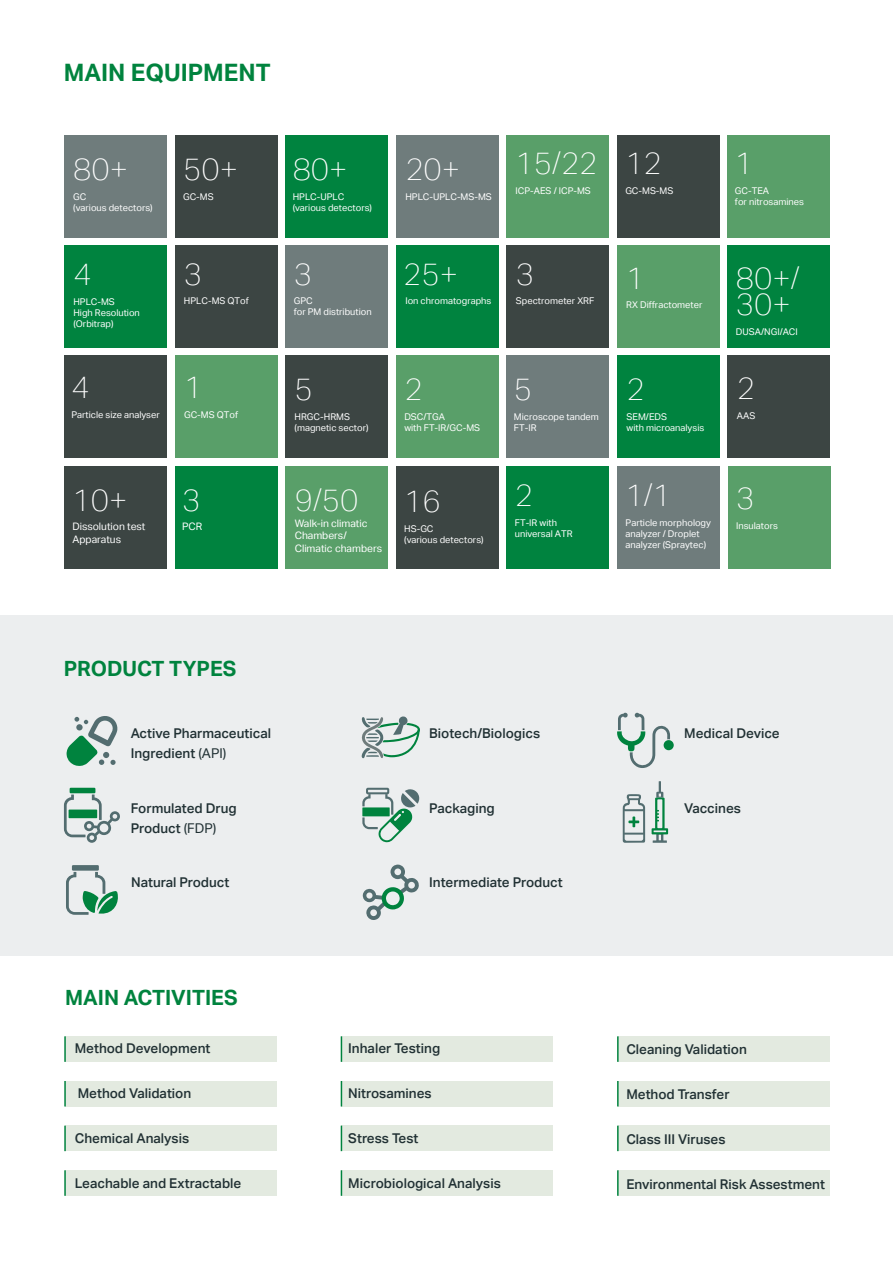
<style>
.page{position:relative;width:893px;height:1263px;background:#fff}
.page>*{position:absolute;margin:0;border:0;box-sizing:border-box;transform-origin:0 0}
.t1{font:100 30.9px/26.1px "Aktiv Grotesk";color:#fff}
.t2{font:700 24px "Aktiv Grotesk";color:#00833e}
.t3{font:700 21px "Aktiv Grotesk";color:#00833e}
.t4{font:500 13.5px/19.5px "Aktiv Grotesk";color:#213134}
.t5{font:10.35px/12.3px "Aktiv Grotesk";color:#fff}
.t6{font:9.3px/11.1px "Aktiv Grotesk";color:#fff}
.s1{font-weight:400}
</style>
<div class="page">
<div style="left:65px;top:1081px;width:211px;height:25px;background:#e3eae0"></div>
<hr style="left:64px;top:1081px;width:2px;height:25px;background:#00833e">
<div style="left:65px;top:1036px;width:211px;height:26px;background:#e3eae0"></div>
<hr style="left:64px;top:1036px;width:2px;height:26px;background:#00833e">
<div style="left:65px;top:1125px;width:211px;height:26px;background:#e3eae0"></div>
<hr style="left:64px;top:1125px;width:2px;height:26px;background:#00833e">
<div style="left:65px;top:1170px;width:211px;height:26px;background:#e3eae0"></div>
<hr style="left:64px;top:1170px;width:2px;height:26px;background:#00833e">
<div style="left:341px;top:1081px;width:212px;height:25px;background:#e3eae0"></div>
<svg style="left:341px;top:1081px;width:1px;height:25px"></svg>
<div style="left:341px;top:1036px;width:212px;height:26px;background:#e3eae0"></div>
<svg style="left:341px;top:1036px;width:1px;height:26px"></svg>
<div style="left:618px;top:1081px;width:211px;height:25px;background:#e3eae0"></div>
<hr style="left:617px;top:1081px;width:2px;height:25px;background:#00833e">
<div style="left:618px;top:1036px;width:211px;height:26px;background:#e3eae0"></div>
<hr style="left:617px;top:1036px;width:2px;height:26px;background:#00833e">
<div style="left:341px;top:1125px;width:212px;height:26px;background:#e3eae0"></div>
<svg style="left:341px;top:1125px;width:1px;height:26px"></svg>
<div style="left:618px;top:1125px;width:211px;height:26px;background:#e3eae0"></div>
<hr style="left:617px;top:1125px;width:2px;height:26px;background:#00833e">
<div style="left:341px;top:1170px;width:212px;height:26px;background:#e3eae0"></div>
<svg style="left:341px;top:1170px;width:1px;height:26px"></svg>
<div style="left:618px;top:1170px;width:211px;height:26px;background:#e3eae0"></div>
<hr style="left:617px;top:1170px;width:2px;height:26px;background:#00833e">
<div style="left:0;top:615px;width:893px;height:341px;background:#eceeef"></div>
<svg style="left:67px;top:716px;width:50px;height:50px"></svg>
<div style="left:70px;top:788px;width:25px;height:5px;background:#00833e"></div>
<svg style="left:64px;top:794px;width:56px;height:49px"></svg>
<div style="left:72px;top:865px;width:27px;height:6px;background:#536d70"></div>
<svg style="left:66px;top:872px;width:52px;height:43px"></svg>
<div style="left:366px;top:788px;width:23px;height:6px;border:2px solid #536d70"></div>
<svg style="left:362px;top:789px;width:57px;height:53px"></svg>
<svg style="left:363px;top:864px;width:56px;height:56px"></svg>
<svg style="left:617px;top:713px;width:57px;height:55px"></svg>
<div style="left:617px;top:245px;width:102px;height:103px;background:#599f69"></div>
<div style="left:728px;top:245px;width:102px;height:103px;background:#00833f"></div>
<div style="left:64px;top:355px;width:103px;height:103px;background:#3c4543"></div>
<div style="left:175px;top:355px;width:102px;height:103px;background:#599f69"></div>
<div style="left:506px;top:135px;width:103px;height:102px;background:#599f69"></div>
<div style="left:617px;top:135px;width:102px;height:102px;background:#3c4543"></div>
<div style="left:728px;top:135px;width:102px;height:102px;background:#599f69"></div>
<div style="left:64px;top:245px;width:103px;height:103px;background:#00833f"></div>
<div style="left:617px;top:355px;width:103px;height:103px;background:#00833f"></div>
<div style="left:285px;top:355px;width:103px;height:103px;background:#3c4543"></div>
<div style="left:396px;top:355px;width:103px;height:103px;background:#599f69"></div>
<div style="left:507px;top:355px;width:102px;height:103px;background:#6f7c7c"></div>
<div style="left:728px;top:355px;width:102px;height:103px;background:#3c4543"></div>
<div style="left:64px;top:466px;width:103px;height:103px;background:#3c4543"></div>
<div style="left:175px;top:466px;width:102px;height:103px;background:#00833f"></div>
<div style="left:285px;top:466px;width:103px;height:103px;background:#599f69"></div>
<div style="left:396px;top:467px;width:103px;height:102px;background:#3c4543"></div>
<div style="left:728px;top:466px;width:102px;height:103px;background:#599f69"></div>
<div style="left:507px;top:467px;width:102px;height:102px;background:#00833f"></div>
<div style="left:617px;top:466px;width:103px;height:103px;background:#6f7c7c"></div>
<div style="left:175px;top:245px;width:102px;height:102px;background:#3c4543"></div>
<div style="left:396px;top:245px;width:103px;height:102px;background:#00833f"></div>
<div style="left:507px;top:245px;width:102px;height:102px;background:#3c4543"></div>
<div style="left:285px;top:245px;width:103px;height:102px;background:#6f7c7c"></div>
<div style="left:175px;top:135px;width:102px;height:102px;background:#3c4543"></div>
<div style="left:285px;top:135px;width:103px;height:102px;background:#00833f"></div>
<div style="left:396px;top:135px;width:103px;height:102px;background:#6f7c7c"></div>
<div style="left:64px;top:135px;width:103px;height:102px;background:#6f7c7c"></div>
<svg style="left:361px;top:716px;width:59px;height:42px"></svg>
<svg style="left:623px;top:794px;width:22px;height:49px"></svg>
<svg style="left:652px;top:781px;width:16px;height:62px"></svg>
<h2 class="t2" style="left:64px;top:59px;width:208px">MAIN EQUIPMENT</h2>
<h1 class="t1" style="left:73px;top:156px;width:56px">80+</h1>
<p class="t6" style="left:73px;top:191px;width:81px">GC<br>(various detectors)</p>
<h1 class="t1" style="left:183px;top:156px;width:56px">50+</h1>
<p class="t6" style="left:183px;top:191px;width:32px">GC-MS</p>
<h1 class="t1" style="left:293px;top:156px;width:56px">80+</h1>
<p class="t6" style="left:293px;top:191px;width:81px">HPLC-UPLC (various detectors)</p>
<h1 class="t1" style="left:405px;top:156px;width:56px">20+</h1>
<p class="t6" style="left:405px;top:191px;width:88px">HPLC-UPLC-MS-MS</p>
<h1 class="t1" style="left:516px;top:151px;width:84px">15/22</h1>
<p class="t6" style="left:516px;top:185px;width:77px">ICP-AES / ICP-MS</p>
<h1 class="t1" style="left:625px;top:151px;width:38px">12</h1>
<p class="t6" style="left:625px;top:185px;width:50px">GC-MS-MS</p>
<h1 class="t1" style="left:735px;top:151px;width:20px">1</h1>
<p class="t6" style="left:735px;top:185px;width:70px">GC-TEA<br>for nitrosamines</p>
<h1 class="t1" style="left:73px;top:261px;width:20px">4</h1>
<p class="t6" style="left:73px;top:296px;width:68px">HPLC-MS<br>High Resolution (Orbitrap)</p>
<h1 class="t1" style="left:184px;top:261px;width:20px">3</h1>
<p class="t6" style="left:184px;top:295px;width:66px">HPLC-MS QTof</p>
<h1 class="t1" style="left:294px;top:261px;width:20px">3</h1>
<h1 class="t1" style="left:516px;top:261px;width:20px">3</h1>
<p class="t6" style="left:294px;top:295px;width:79px">GPC<br>for PM distribution</p>
<h1 class="t1" style="left:403px;top:261px;width:56px">25+</h1>
<p class="t6" style="left:516px;top:295px;width:80px">Spectrometer XRF</p>
<p class="t6" style="left:405px;top:295px;width:87px">Ion chromatographs</p>
<h1 class="t1" style="left:626px;top:265px;width:20px">1</h1>
<p class="t6" style="left:626px;top:299px;width:78px">RX Diffractometer</p>
<h1 class="t1" style="left:736px;top:265px;width:65px">80+/<br>30+</h1>
<p class="t6" style="left:736px;top:326px;width:63px">DUSA/NGI/ACI</p>
<h1 class="t1" style="left:71px;top:374px;width:20px">4</h1>
<h1 class="t1" style="left:184px;top:374px;width:20px">1</h1>
<h1 class="t1" style="left:295px;top:377px;width:20px">5</h1>
<h1 class="t1" style="left:404px;top:377px;width:20px">2</h1>
<h1 class="t1" style="left:514px;top:377px;width:20px">5</h1>
<h1 class="t1" style="left:627px;top:377px;width:20px">2</h1>
<h1 class="t1" style="left:737px;top:376px;width:20px">2</h1>
<p class="t6" style="left:71px;top:409px;width:90px">Particle size analyser</p>
<p class="t6" style="left:184px;top:409px;width:56px">GC-MS QTof</p>
<p class="t6" style="left:295px;top:411px;width:75px">HRGC-HRMS (magnetic sector)</p>
<p class="t6" style="left:404px;top:411px;width:77px">DSC/TGA<br>with FT-IR/GC-MS</p>
<p class="t6" style="left:514px;top:411px;width:86px">Microscope tandem<br>FT-IR</p>
<p class="t6" style="left:627px;top:411px;width:79px">SEM/EDS<br>with microanalysis</p>
<p class="t6" style="left:737px;top:410px;width:20px">AAS</p>
<h1 class="t1" style="left:72px;top:487px;width:56px">10+</h1>
<h1 class="t1" style="left:182px;top:487px;width:20px">3</h1>
<h1 class="t1" style="left:295px;top:487px;width:65px">9/50</h1>
<h1 class="t1" style="left:404px;top:488px;width:38px">16</h1>
<h1 class="t1" style="left:515px;top:482px;width:20px">2</h1>
<h1 class="t1" style="left:625px;top:482px;width:47px">1/1</h1>
<h1 class="t1" style="left:736px;top:486px;width:20px">3</h1>
<p class="t5" style="left:72px;top:521px;width:75px">Dissolution test<br>Apparatus</p>
<p class="t5" style="left:182px;top:521px;width:22px">PCR</p>
<p class="t5" style="left:295px;top:517px;width:89px">Walk-in climatic<br>Chambers/<br>Climatic chambers</p>
<p class="t6" style="left:404px;top:523px;width:81px">HS-GC<br>(various detectors)</p>
<p class="t6" style="left:515px;top:517px;width:59px">FT-IR with universal ATR</p>
<p class="t6" style="left:625px;top:517px;width:87px">Particle morphology analyzer / Droplet analyzer (Spraytec)</p>
<p class="t6" style="left:736px;top:520px;width:43px">Insulators</p>
<h3 class="t3" style="left:64px;top:657px;width:174px">PRODUCT TYPES</h3>
<h3 class="t4" style="left:131px;top:724px;width:142px">Active Pharmaceutical<br>Ingredient <span class="s1">(API)</span></h3>
<h3 class="t4" style="left:429px;top:724px;width:112px">Biotech/Biologics</h3>
<h3 class="t4" style="left:131px;top:799px;width:108px">Formulated Drug<br>Product <span class="s1">(FDP)</span></h3>
<h3 class="t4" style="left:131px;top:873px;width:100px">Natural Product</h3>
<h3 class="t3" style="left:65px;top:986px;width:174px">MAIN ACTIVITIES</h3>
<h3 class="t4" style="left:75px;top:1039px;width:137px">Method Development</h3>
<h3 class="t4" style="left:78px;top:1084px;width:115px">Method Validation</h3>
<h3 class="t4" style="left:75px;top:1129px;width:116px">Chemical Analysis</h3>
<h3 class="t4" style="left:75px;top:1174px;width:168px">Leachable and Extractable</h3>
<h3 class="t4" style="left:429px;top:799px;width:67px">Packaging</h3>
<h3 class="t4" style="left:429px;top:873px;width:135px">Intermediate Product</h3>
<h3 class="t4" style="left:348px;top:1039px;width:93px">Inhaler Testing</h3>
<h3 class="t4" style="left:348px;top:1084px;width:85px">Nitrosamines</h3>
<h3 class="t4" style="left:348px;top:1129px;width:72px">Stress Test</h3>
<h3 class="t4" style="left:348px;top:1174px;width:154px">Microbiological Analysis</h3>
<h3 class="t4" style="left:684px;top:724px;width:97px">Medical Device</h3>
<h3 class="t4" style="left:684px;top:799px;width:58px">Vaccines</h3>
<h3 class="t4" style="left:626px;top:1040px;width:122px">Cleaning Validation</h3>
<h3 class="t4" style="left:626px;top:1085px;width:105px">Method Transfer</h3>
<h3 class="t4" style="left:626px;top:1130px;width:101px">Class III Viruses</h3>
<h3 class="t4" style="left:626px;top:1175px;width:200px">Environmental Risk Assestment</h3>
</div>
